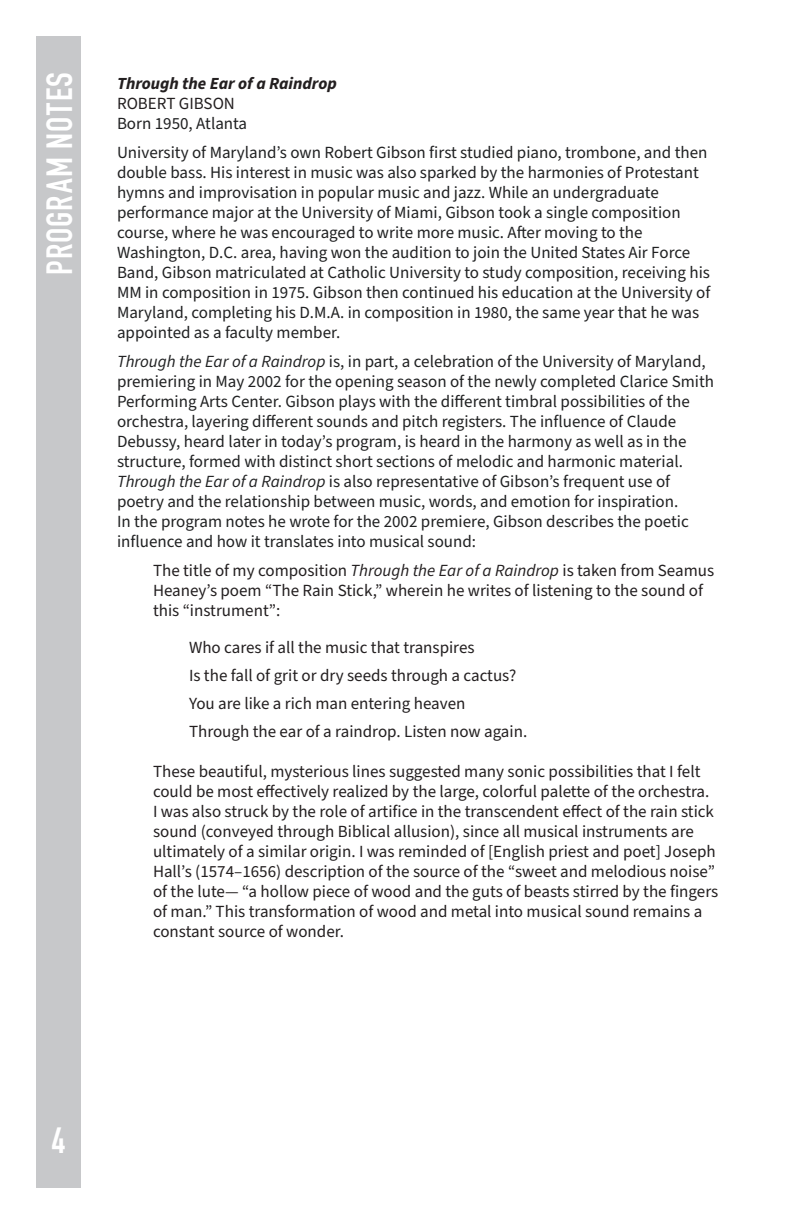
<style>
.page{position:relative;width:792px;height:1224px;background:#fff}
.page>*{position:absolute;margin:0;border:0;box-sizing:border-box;transform-origin:0 0}
.Headings{font:700 36px "DIN Condensed";letter-spacing:.035em;color:#fff}
.t1{font:17px/20px "Source Sans Pro";color:#202122}
.t2{font:17px/20px "Source Sans Pro";color:#231f20}
.t3{font:italic 700 17px "Source Sans Pro";color:#231f20}
.s1{font-style:italic}
</style>
<div class="page">
<div style="left:36px;top:36px;width:45px;height:1152px;background:#c7c8ca"></div>
<p class="Headings" style="left:35px;top:275px;width:204px;rotate:-90deg">PROGRAM NOTES</p>
<p class="t3" style="left:117px;top:72px;width:221px">Through the Ear of a Raindrop</p>
<p class="t2" style="left:117px;top:94px;width:119px">ROBERT GIBSON</p>
<p class="t1" style="left:117px;top:114px;width:132px">Born 1950, Atlanta</p>
<p class="t1" style="left:117px;top:143px;width:595px">University of Maryland’s own Robert Gibson first studied piano, trombone, and then double bass. His interest in music was also sparked by the harmonies of Protestant hymns and improvisation in popular music and jazz. While an undergraduate performance major at the University of Miami, Gibson took a single composition course, where he was encouraged to write more music. After moving to the Washington, D.C. area, having won the audition to join the United States Air Force Band, Gibson matriculated at Catholic University to study composition, receiving his MM in composition in 1975. Gibson then continued his education at the University of Maryland, completing his D.M.A. in composition in 1980, the same year that he was appointed as a faculty member.</p>
<p class="t1" style="left:117px;top:352px;width:599px"><span class="s1">Through the Ear of a Raindrop</span> is, in part, a celebration of the University of Maryland, premiering in May 2002 for the opening season of the newly completed Clarice Smith Performing Arts Center. Gibson plays with the different timbral possibilities of the orchestra, layering different sounds and pitch registers. The influence of Claude Debussy, heard later in today’s program, is heard in the harmony as well as in the structure, formed with distinct short sections of melodic and harmonic material.<br><span class="s1">Through the Ear of a Raindrop</span> is also representative of Gibson’s frequent use of poetry and the relationship between music, words, and emotion for inspiration.<br>In the program notes he wrote for the 2002 premiere, Gibson describes the poetic influence and how it translates into musical sound:</p>
<p class="t2" style="left:153px;top:561px;width:563px">The title of my composition <span class="s1">Through the Ear of a Raindrop</span> is taken from Seamus<br>Heaney’s poem “The Rain Stick,” wherein he writes of listening to the sound of this “instrument”:</p>
<p class="t2" style="left:189px;top:638px;width:287px">Who cares if all the music that transpires</p>
<p class="t2" style="left:189px;top:666px;width:329px">Is the fall of grit or dry seeds through a cactus?</p>
<p class="t2" style="left:189px;top:694px;width:278px">You are like a rich man entering heaven</p>
<p class="t2" style="left:189px;top:722px;width:340px">Through the ear of a raindrop. Listen now again.</p>
<p class="t2" style="left:153px;top:762px;width:567px">These beautiful, mysterious lines suggested many sonic possibilities that I felt could be most effectively realized by the large, colorful palette of the orchestra.<br>I was also struck by the role of artifice in the transcendent effect of the rain stick sound (conveyed through Biblical allusion), since all musical instruments are ultimately of a similar origin. I was reminded of [English priest and poet] Joseph Hall’s (1574–1656) description of the source of the “sweet and melodious noise” of the lute— “a hollow piece of wood and the guts of beasts stirred by the fingers of man.” This transformation of wood and metal into musical sound remains a constant source of wonder.</p>
<h1 class="Headings" style="left:52px;top:1116px;width:15px">4</h1>
</div>
